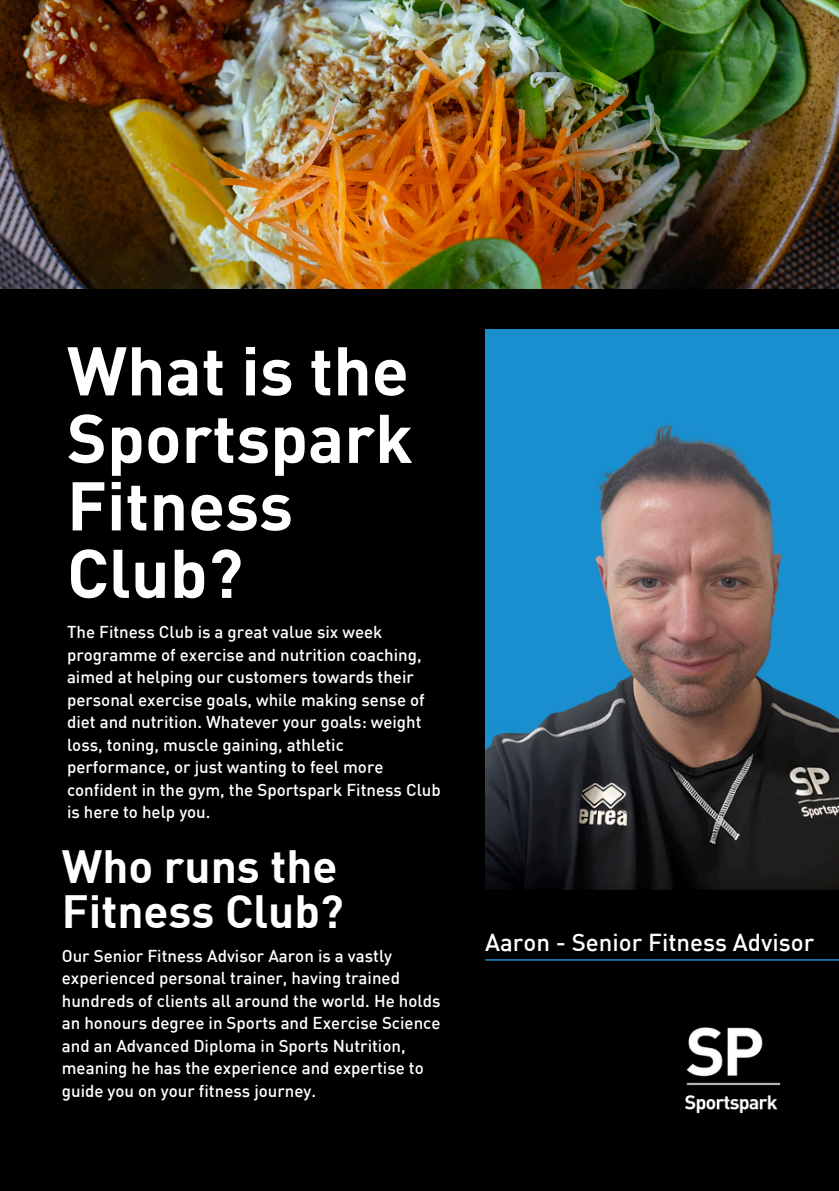
<style>
.page{position:relative;width:839px;height:1191px;background:#fff}
.page>*{position:absolute;margin:0;border:0;box-sizing:border-box;transform-origin:0 0}
.t1{font:700 67.6px/67.6px "DIN";color:#fff}
.t2{font:700 45.6px/45px "DIN";color:#fff}
.t3{font:500 24px "DIN";color:#fff}
.t4{font:500 16.8px/22.4px "DIN";color:#fff}
</style>
<div class="page">
<div style="left:0;top:0;width:838px;height:1191px;background:#000"></div>
<div style="left:485px;top:329px;width:353px;height:551px;background:#1a8fcf"></div>
<img style="left:485px;top:425px;width:353px;height:464px">
<img style="left:685px;top:1027px;width:96px;height:87px">
<img style="left:0;top:0;width:838px;height:288px">
<hr style="left:485px;top:959px;width:353px;height:2px;background:#1a8fcf">
<p class="t1" style="left:67px;top:334px;width:347px">What is the<br>Sportspark<br>Fitness<br>Club?</p>
<h1 class="t4" style="left:67px;top:621px;width:375px">The Fitness Club is a great value six week programme of exercise and nutrition coaching, aimed at helping our customers towards their personal exercise goals, while making sense of diet and nutrition. Whatever your goals: weight loss, toning, muscle gaining, athletic performance, or just wanting to feel more confident in the gym, the Sportspark Fitness Club is here to help you.</h1>
<h2 class="t2" style="left:62px;top:842px;width:283px">Who runs the<br>Fitness Club?</h2>
<p class="t4" style="left:62px;top:944px;width:380px">Our Senior Fitness Advisor Aaron is a vastly experienced personal trainer, having trained hundreds of clients all around the world. He holds an honours degree in Sports and Exercise Science and an Advanced Diploma in Sports Nutrition, meaning he has the experience and expertise to guide you on your fitness journey.</p>
<p class="t3" style="left:485px;top:927px;width:330px">Aaron - Senior Fitness Advisor</p>
</div>
